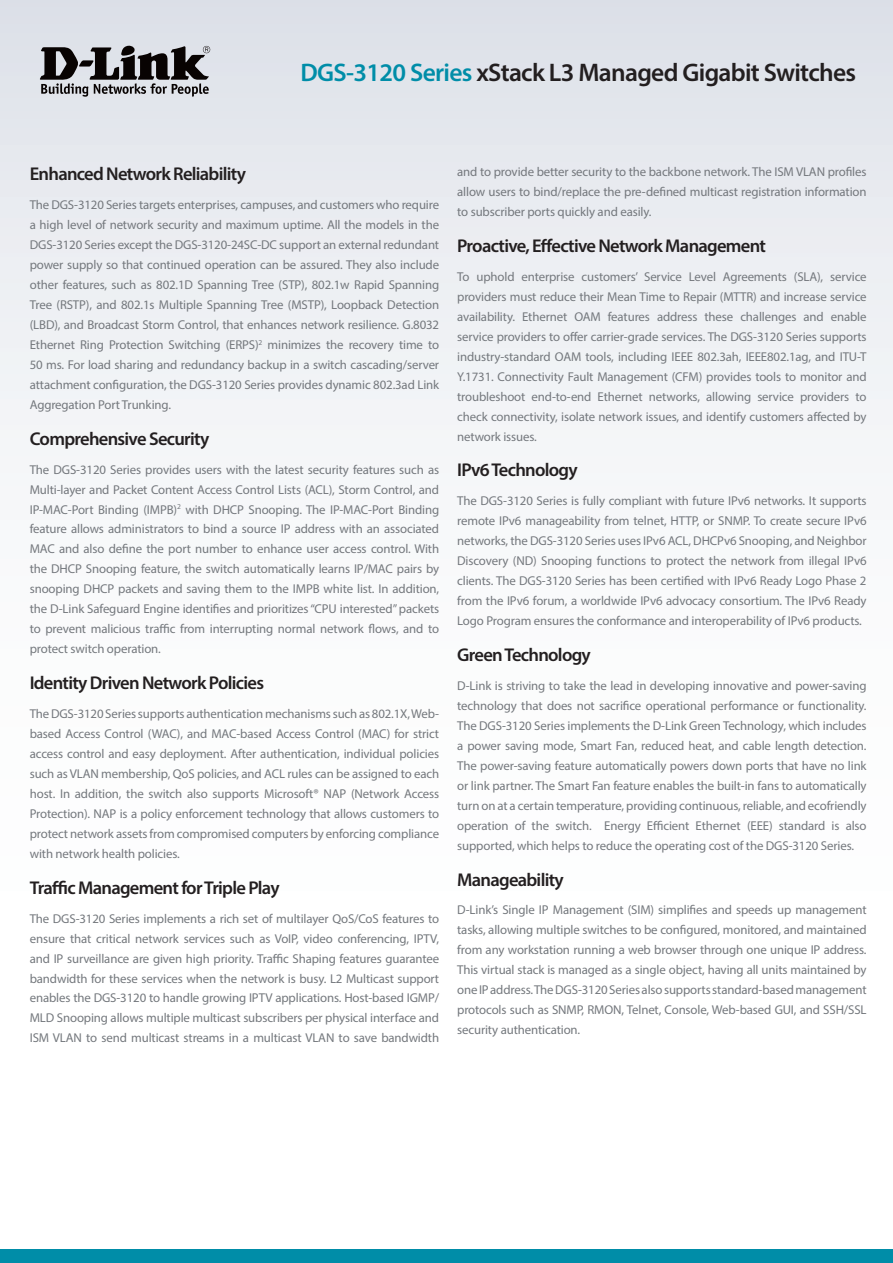
<style>
.page{position:relative;width:893px;height:1263px;background:#fff}
.page>*{position:absolute;margin:0;border:0;box-sizing:border-box;transform-origin:0 0}
.t1{font:600 25.5px "Myriad Pro";letter-spacing:-.025em;color:#231f20}
.t2{font:600 18.6px "Myriad Pro";letter-spacing:-.04em;color:#231f20}
.t3{font:12.9px/20px "Myriad Pro";letter-spacing:-.01em;color:#74787d;text-align:justify}
.s1{color:#008da8}
</style>
<div class="page">
<div style="left:0;top:0;width:893px;height:1084px;background:linear-gradient(to bottom,#e3e6ec,#fff)"></div>
<div style="left:0;top:1249px;width:893px;height:14px;background:#008da8"></div>
<svg style="left:40px;top:46px;width:170px;height:51px;background:#807f83"></svg>
<h1 class="t1" style="left:300px;top:56px;width:557px"><span class="s1">DGS-3120 Series</span> xStack L3 Managed Gigabit Switches</h1>
<h2 class="t2" style="left:30px;top:162px;width:218px">Enhanced Network Reliability</h2>
<p class="t3" style="left:30px;top:195px;width:411px">The DGS-3120 Series targets enterprises, campuses, and customers who require a high level of network security and maximum uptime. All the models in the DGS-3120 Series except the DGS-3120-24SC-DC support an external redundant power supply so that continued operation can be assured. They also include other features, such as 802.1D Spanning Tree (STP), 802.1w Rapid Spanning Tree (RSTP), and 802.1s Multiple Spanning Tree (MSTP), Loopback Detection (LBD), and Broadcast Storm Control, that enhances network resilience. G.8032<br>Ethernet Ring Protection Switching (ERPS)<sup>2</sup> minimizes the recovery time to 50 ms. For load sharing and redundancy backup in a switch cascading/server attachment configuration, the DGS-3120 Series provides dynamic 802.3ad Link Aggregation Port Trunking.</p>
<h2 class="t2" style="left:30px;top:427px;width:181px">Comprehensive Security</h2>
<p class="t3" style="left:30px;top:459px;width:411px">The DGS-3120 Series provides users with the latest security features such as Multi-layer and Packet Content Access Control Lists (ACL), Storm Control, and IP-MAC-Port Binding (IMPB)<sup>2</sup> with DHCP Snooping. The IP-MAC-Port Binding feature allows administrators to bind a source IP address with an associated MAC and also define the port number to enhance user access control. With the DHCP Snooping feature, the switch automatically learns IP/MAC pairs by snooping DHCP packets and saving them to the IMPB white list. In addition, the D-Link Safeguard Engine identifies and prioritizes “CPU interested” packets to prevent malicious traffic from interrupting normal network flows, and to protect switch operation.</p>
<h2 class="t2" style="left:30px;top:671px;width:236px">Identity Driven Network Policies</h2>
<p class="t3" style="left:30px;top:703px;width:411px">The DGS-3120 Series supports authentication mechanisms such as 802.1X, Web&shy;based Access Control (WAC), and MAC-based Access Control (MAC) for strict access control and easy deployment. After authentication, individual policies such as VLAN membership, QoS policies, and ACL rules can be assigned to each host. In addition, the switch also supports Microsoft® NAP (Network Access Protection). NAP is a policy enforcement technology that allows customers to protect network assets from compromised computers by enforcing compliance with network health policies.</p>
<h2 class="t2" style="left:30px;top:876px;width:251px">Traffic Management for Triple Play</h2>
<p class="t3" style="left:30px;top:908px;width:411px">The DGS-3120 Series implements a rich set of multilayer QoS/CoS features to ensure that critical network services such as VoIP, video conferencing, IPTV, and IP surveillance are given high priority. Traffic Shaping features guarantee bandwidth for these services when the network is busy. L2 Multicast support enables the DGS-3120 to handle growing IPTV applications. Host-based IGMP/ MLD Snooping allows multiple multicast subscribers per physical interface and ISM VLAN to send multicast streams in a multicast VLAN to save bandwidth</p>
<p class="t3" style="left:457px;top:162px;width:411px">and to provide better security to the backbone network. The ISM VLAN profiles allow users to bind/replace the pre-defined multicast registration information to subscriber ports quickly and easily.</p>
<h2 class="t2" style="left:457px;top:234px;width:310px">Proactive, Effective Network Management</h2>
<p class="t3" style="left:457px;top:266px;width:411px">To uphold enterprise customers’ Service Level Agreements (SLA), service providers must reduce their Mean Time to Repair (MTTR) and increase service availability. Ethernet OAM features address these challenges and enable service providers to offer carrier-grade services. The DGS-3120 Series supports industry-standard OAM tools, including IEEE 802.3ah, IEEE802.1ag, and ITU-T Y.1731. Connectivity Fault Management (CFM) provides tools to monitor and troubleshoot end-to-end Ethernet networks, allowing service providers to check connectivity, isolate network issues, and identify customers affected by network issues.</p>
<h2 class="t2" style="left:457px;top:458px;width:122px">IPv6 Technology</h2>
<p class="t3" style="left:457px;top:491px;width:411px">The DGS-3120 Series is fully compliant with future IPv6 networks. It supports remote IPv6 manageability from telnet, HTTP, or SNMP. To create secure IPv6 networks, the DGS-3120 Series uses IPv6 ACL, DHCPv6 Snooping, and Neighbor Discovery (ND) Snooping functions to protect the network from illegal IPv6 clients. The DGS-3120 Series has been certified with IPv6 Ready Logo Phase 2 from the IPv6 forum, a worldwide IPv6 advocacy consortium. The IPv6 Ready Logo Program ensures the conformance and interoperability of IPv6 products.</p>
<h2 class="t2" style="left:457px;top:643px;width:135px">Green Technology</h2>
<p class="t3" style="left:457px;top:675px;width:411px">D-Link is striving to take the lead in developing innovative and power-saving technology that does not sacrifice operational performance or functionality.<br>The DGS-3120 Series implements the D-Link Green Technology, which includes a power saving mode, Smart Fan, reduced heat, and cable length detection.<br>The power-saving feature automatically powers down ports that have no link or link partner. The Smart Fan feature enables the built-in fans to automatically turn on at a certain temperature, providing continuous, reliable, and ecofriendly operation of the switch. Energy Efficient Ethernet (EEE) standard is also supported, which helps to reduce the operating cost of the DGS-3120 Series.</p>
<h2 class="t2" style="left:457px;top:867px;width:108px">Manageability</h2>
<p class="t3" style="left:457px;top:900px;width:411px">D-Link’s Single IP Management (SIM) simplifies and speeds up management tasks, allowing multiple switches to be configured, monitored, and maintained from any workstation running a web browser through one unique IP address.<br>This virtual stack is managed as a single object, having all units maintained by one IP address. The DGS-3120 Series also supports standard-based management protocols such as SNMP, RMON, Telnet, Console, Web-based GUI, and SSH/SSL security authentication.</p>
</div>
